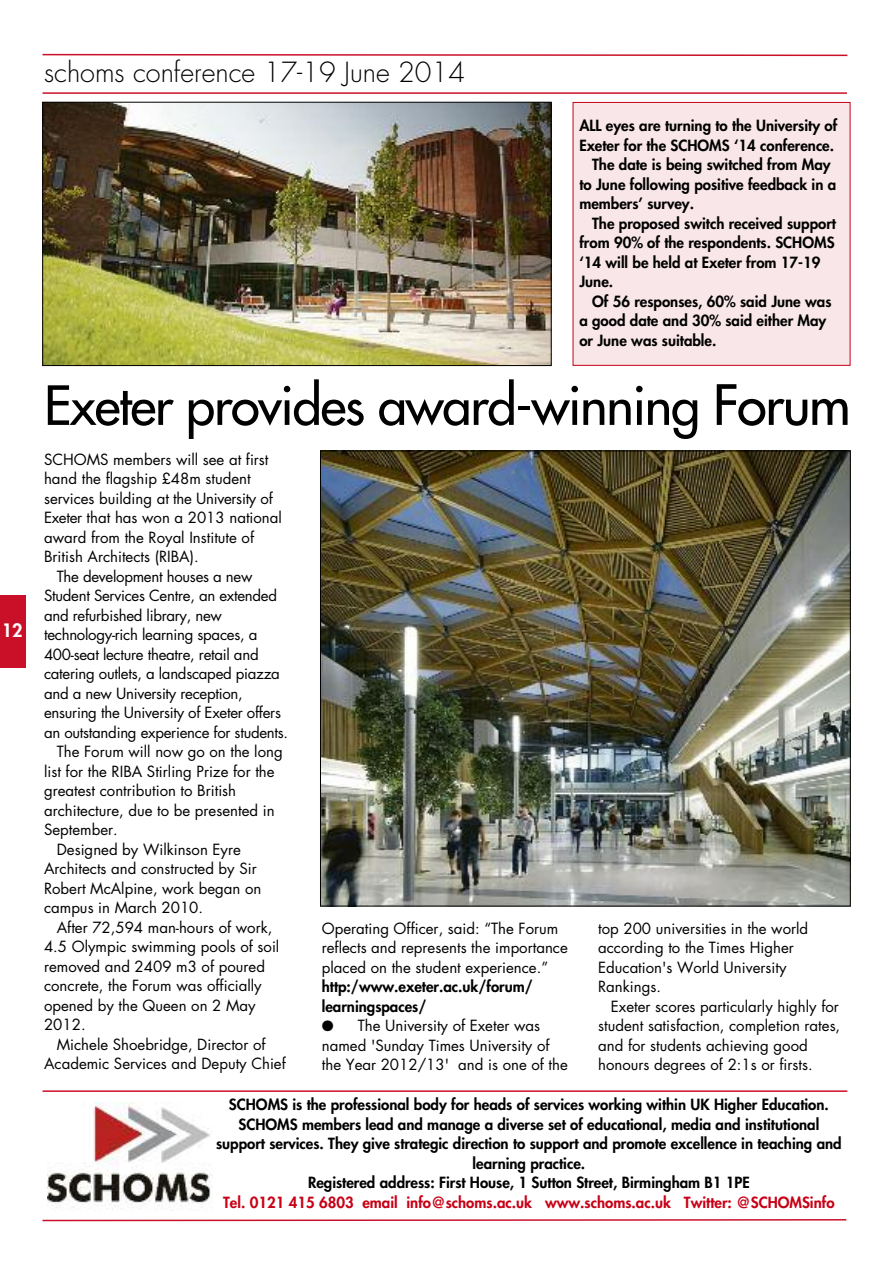
<style>
.page{position:relative;width:893px;height:1263px;background:#fff}
.page>*{position:absolute;margin:0;border:0;box-sizing:border-box;transform-origin:0 0}
.t1{font:52.5px "Futura";letter-spacing:-.025em;color:#000}
.t2{font:300 27px "Futura";color:#000}
.t3{font:800 18px "Futura";color:#fff}
.t4{font:15px/19.5px "Futura";color:#000}
.t5{font:800 15px/19.5px "Futura";color:#000;text-align:center}
.t6{font:15px "Futura";letter-spacing:-.02em;color:#000}
.t7{font:800 15px "Futura";color:#c80016}
.s1{font-size:54px}
</style>
<div class="page">
<img style="left:47px;top:1102px;width:166px;height:109px">
<svg style="left:42px;top:1219px;width:805px;height:3px"></svg>
<hr style="left:43px;top:1090px;width:804px;height:2px;background:#ca1029">
<div style="left:0;top:595px;width:26px;height:73px;background:#ca1029"></div>
<hr style="left:43px;top:92px;width:804px;height:2px;background:#ca1029">
<svg style="left:42px;top:53px;width:806px;height:4px"></svg>
<div style="left:573px;top:103px;width:277px;height:262px;background:#f9e6e8"></div>
<div style="left:573px;top:102px;width:277px;height:264px;border:1px solid #c80016"></div>
<img style="left:322px;top:453px;width:526px;height:451px">
<img style="left:45px;top:104px;width:504px;height:260px">
<div style="left:43px;top:102px;width:508px;height:264px;border:1px solid #000"></div>
<p class="t3" style="left:2px;top:621px;width:22px">12</p>
<h2 class="t2" style="left:44px;top:60px;width:423px">schoms conference 17-19 June 2014</h2>
<p class="t5" style="left:579px;top:117px;width:259px">ALL eyes are turning to the University of</p>
<p class="t5" style="left:579px;top:136px;width:256px">Exeter for the SCHOMS ‘14 conference.</p>
<p class="t5" style="left:592px;top:156px;width:240px">The date is being switched from May</p>
<p class="t5" style="left:579px;top:175px;width:258px">to June following positive feedback in a</p>
<p class="t5" style="left:579px;top:195px;width:116px">members’ survey.</p>
<p class="t5" style="left:592px;top:214px;width:245px">The proposed switch received support</p>
<p class="t5" style="left:579px;top:234px;width:257px">from 90% of the respondents. SCHOMS</p>
<p class="t5" style="left:579px;top:253px;width:243px">‘14 will be held at Exeter from 17-19</p>
<p class="t5" style="left:579px;top:273px;width:35px">June.</p>
<p class="t5" style="left:592px;top:292px;width:241px">Of 56 responses, 60% said June was</p>
<p class="t5" style="left:579px;top:312px;width:248px">a good date and 30% said either May</p>
<p class="t5" style="left:579px;top:331px;width:139px">or June was suitable.</p>
<h1 class="t1" style="left:44px;top:379px;width:808px">Exeter provides award-winning <span class="s1">Forum</span></h1>
<p class="t4" style="left:44px;top:451px;width:226px">SCHOMS members will see at first</p>
<p class="t4" style="left:44px;top:470px;width:208px">hand the flagship £48m student</p>
<p class="t4" style="left:44px;top:490px;width:230px">services building at the University of</p>
<p class="t4" style="left:44px;top:509px;width:239px">Exeter that has won a 2013 national</p>
<p class="t4" style="left:44px;top:529px;width:212px">award from the Royal Institute of</p>
<p class="t4" style="left:44px;top:548px;width:156px">British Architects (RIBA).</p>
<p class="t6" style="left:57px;top:569px;width:197px">The development houses a new</p>
<p class="t6" style="left:44px;top:589px;width:235px">Student Services Centre, an extended</p>
<p class="t6" style="left:44px;top:608px;width:180px">and refurbished library, new</p>
<p class="t6" style="left:44px;top:628px;width:215px">technology-rich learning spaces, a</p>
<p class="t6" style="left:44px;top:647px;width:216px">400-seat lecture theatre, retail and</p>
<p class="t6" style="left:44px;top:667px;width:237px">catering outlets, a landscaped piazza</p>
<p class="t6" style="left:44px;top:686px;width:200px">and a new University reception,</p>
<p class="t6" style="left:44px;top:706px;width:238px">ensuring the University of Exeter offers</p>
<p class="t6" style="left:44px;top:725px;width:246px">an outstanding experience for students.</p>
<p class="t4" style="left:57px;top:743px;width:227px">The Forum will now go on the long</p>
<p class="t4" style="left:44px;top:763px;width:232px">list for the RIBA Stirling Prize for the</p>
<p class="t4" style="left:44px;top:782px;width:194px">greatest contribution to British</p>
<p class="t4" style="left:44px;top:802px;width:232px">architecture, due to be presented in</p>
<p class="t4" style="left:44px;top:821px;width:75px">September.</p>
<p class="t4" style="left:57px;top:841px;width:186px">Designed by Wilkinson Eyre</p>
<p class="t4" style="left:44px;top:860px;width:214px">Architects and constructed by Sir</p>
<p class="t4" style="left:44px;top:880px;width:219px">Robert McAlpine, work began on</p>
<p class="t4" style="left:44px;top:899px;width:161px">campus in March 2010.</p>
<p class="t4" style="left:57px;top:919px;width:217px">After 72,594 man-hours of work,</p>
<p class="t4" style="left:44px;top:938px;width:237px">4.5 Olympic swimming pools of soil</p>
<p class="t4" style="left:44px;top:958px;width:222px">removed and 2409 m3 of poured</p>
<p class="t4" style="left:44px;top:977px;width:219px">concrete, the Forum was officially</p>
<p class="t4" style="left:44px;top:997px;width:213px">opened by the Queen on 2 May</p>
<p class="t4" style="left:44px;top:1016px;width:43px">2012.</p>
<p class="t4" style="left:57px;top:1036px;width:210px">Michele Shoebridge, Director of</p>
<p class="t4" style="left:44px;top:1055px;width:243px">Academic Services and Deputy Chief</p>
<p class="t4" style="left:322px;top:919px;width:248px">Operating Officer, said: “The Forum reflects and represents the importance placed on the student experience.”</p>
<p class="t5" style="left:322px;top:978px;width:213px;text-align:left">http:/www.exeter.ac.uk/forum/ learningspaces/</p>
<p class="t4" style="left:322px;top:1017px;width:248px">● The University of Exeter was named 'Sunday Times University of the Year 2012/13' and is one of the</p>
<p class="t4" style="left:598px;top:919px;width:212px">top 200 universities in the world according to the Times Higher<br>Education's World University<br>Rankings.</p>
<p class="t4" style="left:598px;top:997px;width:244px;text-indent:13px">Exeter scores particularly highly for student satisfaction, completion rates, and for students achieving good honours degrees of 2:1s or firsts.</p>
<p class="t5" style="left:216px;top:1096px;width:627px">SCHOMS is the professional body for heads of services working within UK Higher Education.<br>SCHOMS members lead and manage a diverse set of educational, media and institutional support services. They give strategic direction to support and promote excellence in teaching and learning practice.<br>Registered address: First House, 1 Sutton Street, Birmingham B1 1PE</p>
<p class="t7" style="left:223px;top:1195px;width:613px">Tel. 0121 415 6803 email info@schoms.ac.uk www.schoms.ac.uk Twitter: @SCHOMSinfo</p>
</div>
